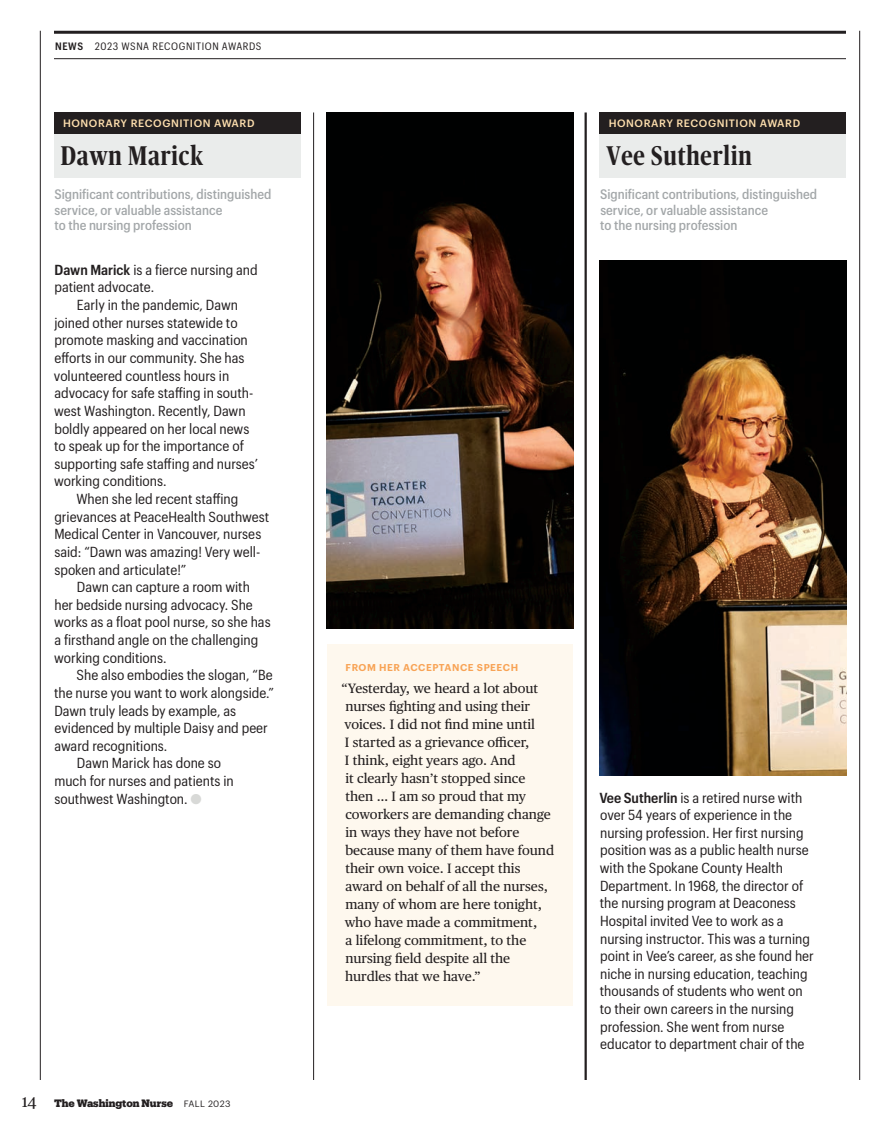
<style>
.page{position:relative;width:891px;height:1134px;background:#fff}
.page>*{position:absolute;margin:0;border:0;box-sizing:border-box;transform-origin:0 0}
.Awards_-_Awardee{font:700 27px "Publico Headline Cond";letter-spacing:.03em;color:#231f20}
._3_-_Paragraph__indent{font:14.25px/17.7px "Graphik Compact";color:#231f20}
._3_-_Paragraph__top_padding{font:14.25px/17.7px "Graphik Compact";color:#231f20}
.speech{font:13.5px/18px "Publico Text";color:#231f20}
.Awards_-_Award_Description{font:500 13.5px/15.8px "Graphik Compact";color:#a3a7a9}
.Awards_-_award{font:500 10.5px "Graphik";letter-spacing:.055em;color:#fedfae}
.Header_Line{font:10.5px "Graphik Compact";letter-spacing:.055em;color:#231f20}
.Page_Number{font:900 10.5px "Produkt";color:#231f20}
.speach_header{font:600 9.75px "Graphik";letter-spacing:.055em;color:#f8a355}
.s1{font-weight:600}
.s2{color:#d8d9d7}
.s3{font-family:"Publico Text";font-weight:400;font-size:16.5px}
.s4{font-family:"Graphik";font-weight:400;font-size:9px}
</style>
<div class="page">
<hr style="left:40px;top:31px;width:1px;height:1049px;background:#231f20">
<hr style="left:859px;top:31px;width:1px;height:1049px;background:#231f20">
<div style="left:54px;top:112px;width:246px;height:25px;background:#231f20"></div>
<div style="left:54px;top:135px;width:246px;height:43px;background:#eaeceb"></div>
<img style="left:327px;top:112px;width:246px;height:516px">
<div style="left:327px;top:644px;width:246px;height:46px;background:#fef8ee"></div>
<div style="left:327px;top:664px;width:246px;height:342px;background:#fef8ee"></div>
<div style="left:600px;top:112px;width:246px;height:25px;background:#231f20"></div>
<div style="left:600px;top:135px;width:246px;height:43px;background:#eaeceb"></div>
<img style="left:600px;top:260px;width:246px;height:516px">
<hr style="left:585px;top:112px;width:2px;height:968px;background:#231f20">
<hr style="left:313px;top:112px;width:1px;height:968px;background:#231f20">
<hr style="left:54px;top:31px;width:792px;height:3px;background:#231f20">
<hr style="left:54px;top:58px;width:792px;height:1px;background:#231f20">
<p class="Header_Line" style="left:55px;top:38px;width:208px"><span class="s1">NEWS</span> 2023 WSNA RECOGNITION AWARDS</p>
<p class="Awards_-_award" style="left:63px;top:116px;width:193px">HONORARY RECOGNITION AWARD</p>
<p class="Awards_-_Awardee" style="left:61px;top:136px;width:144px">Dawn Marick</p>
<p class="Awards_-_Award_Description" style="left:54px;top:185px;width:218px">Significant contributions, distinguished service, or valuable assistance<br>to the nursing profession</p>
<p class="_3_-_Paragraph__top_padding" style="left:54px;top:260px;width:205px"><span class="s1">Dawn Marick</span> is a fierce nursing and patient advocate.</p>
<p class="_3_-_Paragraph__indent" style="left:54px;top:295px;width:206px;text-indent:23px">Early in the pandemic, Dawn joined other nurses statewide to promote masking and vaccination efforts in our community. She has volunteered countless hours in advocacy for safe staffing in south&shy;west Washington. Recently, Dawn boldly appeared on her local news to speak up for the importance of supporting safe staffing and nurses’ working conditions.</p>
<p class="_3_-_Paragraph__indent" style="left:54px;top:489px;width:216px;text-indent:22px">When she led recent staffing grievances at PeaceHealth Southwest<br>Medical Center in Vancouver, nurses said: “Dawn was amazing! Very well&shy;spoken and articulate!”</p>
<p class="_3_-_Paragraph__indent" style="left:54px;top:577px;width:218px;text-indent:23px">Dawn can capture a room with her bedside nursing advocacy. She works as a float pool nurse, so she has a firsthand angle on the challenging working conditions.</p>
<p class="_3_-_Paragraph__indent" style="left:54px;top:665px;width:221px;text-indent:23px">She also embodies the slogan, “Be the nurse you want to work alongside.”<br>Dawn truly leads by example, as evidenced by multiple Daisy and peer award recognitions.</p>
<p class="_3_-_Paragraph__indent" style="left:54px;top:753px;width:181px;text-indent:22px">Dawn Marick has done so much for nurses and patients in southwest Washington. <span class="s2">●</span></p>
<p class="Page_Number" style="left:22px;top:1096px;width:210px"><span class="s3">14</span> The Washington Nurse <span class="s4">FALL 2023</span></p>
<p class="Awards_-_award" style="left:609px;top:116px;width:193px">HONORARY RECOGNITION AWARD</p>
<p class="Awards_-_Awardee" style="left:606px;top:136px;width:147px">Vee Sutherlin</p>
<p class="Awards_-_Award_Description" style="left:600px;top:185px;width:218px">Significant contributions, distinguished service, or valuable assistance<br>to the nursing profession</p>
<p class="speach_header" style="left:346px;top:660px;width:174px">FROM HER ACCEPTANCE SPEECH</p>
<p class="speech" style="left:341px;top:678px;width:215px">“Yesterday, we heard a lot about nurses fighting and using their voices. I did not find mine until<br>I started as a grievance officer,<br>I think, eight years ago. And<br>it clearly hasn’t stopped since<br>then … I am so proud that my coworkers are demanding change in ways they have not before because many of them have found their own voice. I accept this award on behalf of all the nurses, many of whom are here tonight, who have made a commitment,<br>a lifelong commitment, to the nursing field despite all the hurdles that we have.”</p>
<p class="_3_-_Paragraph__top_padding" style="left:599px;top:787px;width:216px"><span class="s1">Vee Sutherlin</span> is a retired nurse with over 54 years of experience in the nursing profession. Her first nursing position was as a public health nurse with the Spokane County Health Department. In 1968, the director of the nursing program at Deaconess Hospital invited Vee to work as a nursing instructor. This was a turning point in Vee’s career, as she found her niche in nursing education, teaching thousands of students who went on to their own careers in the nursing profession. She went from nurse educator to department chair of the</p>
</div>
